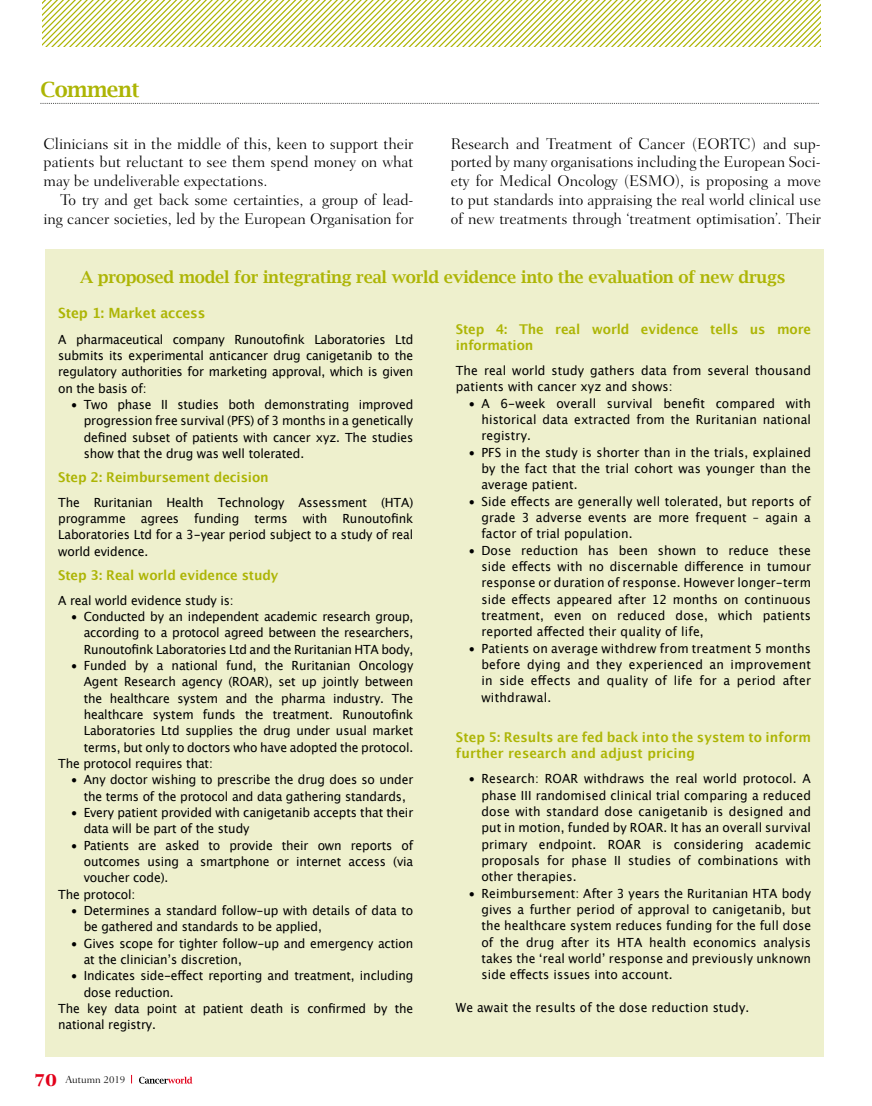
<style>
.page{position:relative;width:872px;height:1106px;background:#fff}
.page>*{position:absolute;margin:0;border:0;box-sizing:border-box;transform-origin:0 0}
.t1{font:600 21px "Lucida Bright";letter-spacing:-.025em;color:#adb505}
.t2{font:600 16.5px "Lucida Bright";letter-spacing:-.015em;color:#adb505}
.t3{font:300 15.75px/18.9px "Fairfield LH";letter-spacing:-.005em;color:#000;text-align:justify}
.t4{font:700 14.1px "Lucida Grande";letter-spacing:-.01em;color:#adb505;scale:.96 1}
.t5{font:700 13.5px/16.4px "Lucida Grande";letter-spacing:-.01em;color:#adb505;scale:.96 1}
.t6{font:700 13.5px/16.4px "Lucida Grande";letter-spacing:.01em;color:#adb505;scale:.96 1}
.t7{font:12.6px/16.4px "Lucida Grande";letter-spacing:-.01em;color:#000;text-align:justify;scale:.96 1}
.t8{font:12.6px/16.4px "Lucida Grande";letter-spacing:.01em;color:#000;scale:.96 1}
.t9{font:300 10.5px "Fairfield LH";color:#000}
.s1{font-weight:800;font-size:18px;color:#e2001a}
</style>
<div class="page">
<svg style="left:139px;top:1076px;width:53px;height:7px"></svg>
<svg style="left:40px;top:103px;width:779px;height:1px"></svg>
<div style="left:45px;top:249px;width:779px;height:807px;background:#eef0cd"></div>
<svg style="left:43px;top:0;width:778px;height:47px"></svg>
<h1 class="t1" style="left:40px;top:77px;width:101px">Comment</h1>
<p class="t3" style="left:43px;top:134px;width:371px">Clinicians sit in the middle of this, keen to support their patients but reluctant to see them spend money on what may be undeliverable expectations.</p>
<p class="t3" style="left:43px;top:191px;width:371px;text-align:right">To try and get back some certainties, a group of lead&shy;ing cancer societies, led by the European Organisation for</p>
<p class="t3" style="left:451px;top:134px;width:371px">Research and Treatment of Cancer (EORTC) and sup&shy;ported by many organisations including the European Soci&shy;ety for Medical Oncology (ESMO), is proposing a move to put standards into appraising the real world clinical use of new treatments through ‘treatment optimisation’. Their</p>
<h2 class="t2" style="left:80px;top:268px;width:706px">A proposed model for integrating real world evidence into the evaluation of new drugs</h2>
<p class="t4" style="left:58px;top:302px;width:155px">Step 1: Market access</p>
<p class="t7" style="left:58px;top:331px;width:371px">A pharmaceutical company Runoutofink Laboratories Ltd submits its experimental anticancer drug canigetanib to the regulatory authorities for marketing approval, which is given on the basis of:</p>
<p class="t7" style="left:84px;top:396px;width:345px;text-indent:-13px">• Two phase II studies both demonstrating improved progression free survival (PFS) of 3 months in a genetically defined subset of patients with cancer xyz. The studies show that the drug was well tolerated.</p>
<p class="t5" style="left:58px;top:468px;width:221px">Step 2: Reimbursement decision</p>
<p class="t7" style="left:58px;top:494px;width:371px">The Ruritanian Health Technology Assessment (HTA) programme agrees funding terms with Runoutofink Laboratories Ltd for a 3-year period subject to a study of real world evidence.</p>
<p class="t5" style="left:58px;top:566px;width:231px">Step 3: Real world evidence study</p>
<p class="t7" style="left:58px;top:592px;width:184px">A real world evidence study is:</p>
<p class="t7" style="left:84px;top:608px;width:345px;text-indent:-13px">• Conducted by an independent academic research group, according to a protocol agreed between the researchers, Runoutofink Laboratories Ltd and the Ruritanian HTA body,</p>
<p class="t7" style="left:71px;top:657px;width:358px">• Funded by a national fund, the Ruritanian Oncology</p>
<p class="t7" style="left:84px;top:674px;width:345px">Agent Research agency (ROAR), set up jointly between</p>
<p class="t7" style="left:84px;top:690px;width:345px">the healthcare system and the pharma industry. The</p>
<p class="t7" style="left:84px;top:706px;width:345px">healthcare system funds the treatment. Runoutofink</p>
<p class="t7" style="left:84px;top:723px;width:345px">Laboratories Ltd supplies the drug under usual market</p>
<p class="t7" style="left:84px;top:739px;width:345px">terms, but only to doctors who have adopted the protocol.</p>
<p class="t7" style="left:58px;top:755px;width:163px">The protocol requires that:</p>
<p class="t7" style="left:71px;top:772px;width:358px;text-align:center">• Any doctor wishing to prescribe the drug does so under the terms of the protocol and data gathering standards,</p>
<p class="t7" style="left:84px;top:804px;width:345px;text-indent:-13px">• Every patient provided with canigetanib accepts that their data will be part of the study</p>
<p class="t7" style="left:71px;top:837px;width:358px">• Patients are asked to provide their own reports of</p>
<p class="t7" style="left:84px;top:853px;width:345px">outcomes using a smartphone or internet access (via</p>
<p class="t7" style="left:84px;top:869px;width:90px">voucher code).</p>
<p class="t7" style="left:58px;top:886px;width:82px">The protocol:</p>
<p class="t7" style="left:84px;top:902px;width:345px;text-indent:-13px">• Determines a standard follow-up with details of data to be gathered and standards to be applied,</p>
<p class="t7" style="left:84px;top:935px;width:345px;text-indent:-13px">• Gives scope for tighter follow-up and emergency action at the clinician’s discretion,</p>
<p class="t7" style="left:71px;top:967px;width:358px">• Indicates side-effect reporting and treatment, including</p>
<p class="t7" style="left:84px;top:984px;width:95px">dose reduction.</p>
<p class="t7" style="left:58px;top:1000px;width:371px">The key data point at patient death is confirmed by the</p>
<p class="t7" style="left:58px;top:1016px;width:103px">national registry.</p>
<p class="t9" style="left:34px;top:1073px;width:93px"><span class="s1">70</span> Autumn 2019</p>
<p class="t5" style="left:456px;top:320px;width:371px">Step 4: The real world evidence tells us more information</p>
<p class="t8" style="left:456px;top:362px;width:371px">The real world study gathers data from several thousand patients with cancer xyz and shows:</p>
<p class="t7" style="left:481px;top:395px;width:345px;text-indent:-13px">• A 6-week overall survival benefit compared with historical data extracted from the Ruritanian national registry.</p>
<p class="t7" style="left:481px;top:444px;width:345px;text-indent:-13px">• PFS in the study is shorter than in the trials, explained by the fact that the trial cohort was younger than the average patient.</p>
<p class="t7" style="left:481px;top:493px;width:345px;text-indent:-13px">• Side effects are generally well tolerated, but reports of grade 3 adverse events are more frequent – again a factor of trial population.</p>
<p class="t7" style="left:481px;top:542px;width:345px;text-indent:-13px">• Dose reduction has been shown to reduce these side effects with no discernable difference in tumour response or duration of response. However longer-term side effects appeared after 12 months on continuous treatment, even on reduced dose, which patients reported affected their quality of life,</p>
<p class="t7" style="left:481px;top:640px;width:345px;text-indent:-13px">• Patients on average withdrew from treatment 5 months before dying and they experienced an improvement in side effects and quality of life for a period after withdrawal.</p>
<p class="t6" style="left:456px;top:728px;width:371px">Step 5: Results are fed back into the system to inform further research and adjust pricing</p>
<p class="t7" style="left:481px;top:770px;width:345px;text-indent:-13px">• Research: ROAR withdraws the real world protocol. A phase III randomised clinical trial comparing a reduced dose with standard dose canigetanib is designed and put in motion, funded by ROAR. It has an overall survival primary endpoint. ROAR is considering academic proposals for phase II studies of combinations with other therapies.</p>
<p class="t7" style="left:481px;top:885px;width:345px;text-indent:-13px">• Reimbursement: After 3 years the Ruritanian HTA body gives a further period of approval to canigetanib, but the healthcare system reduces funding for the full dose of the drug after its HTA health economics analysis takes the ‘real world’ response and previously unknown side effects issues into account.</p>
<p class="t8" style="left:456px;top:999px;width:307px">We await the results of the dose reduction study.</p>
</div>
